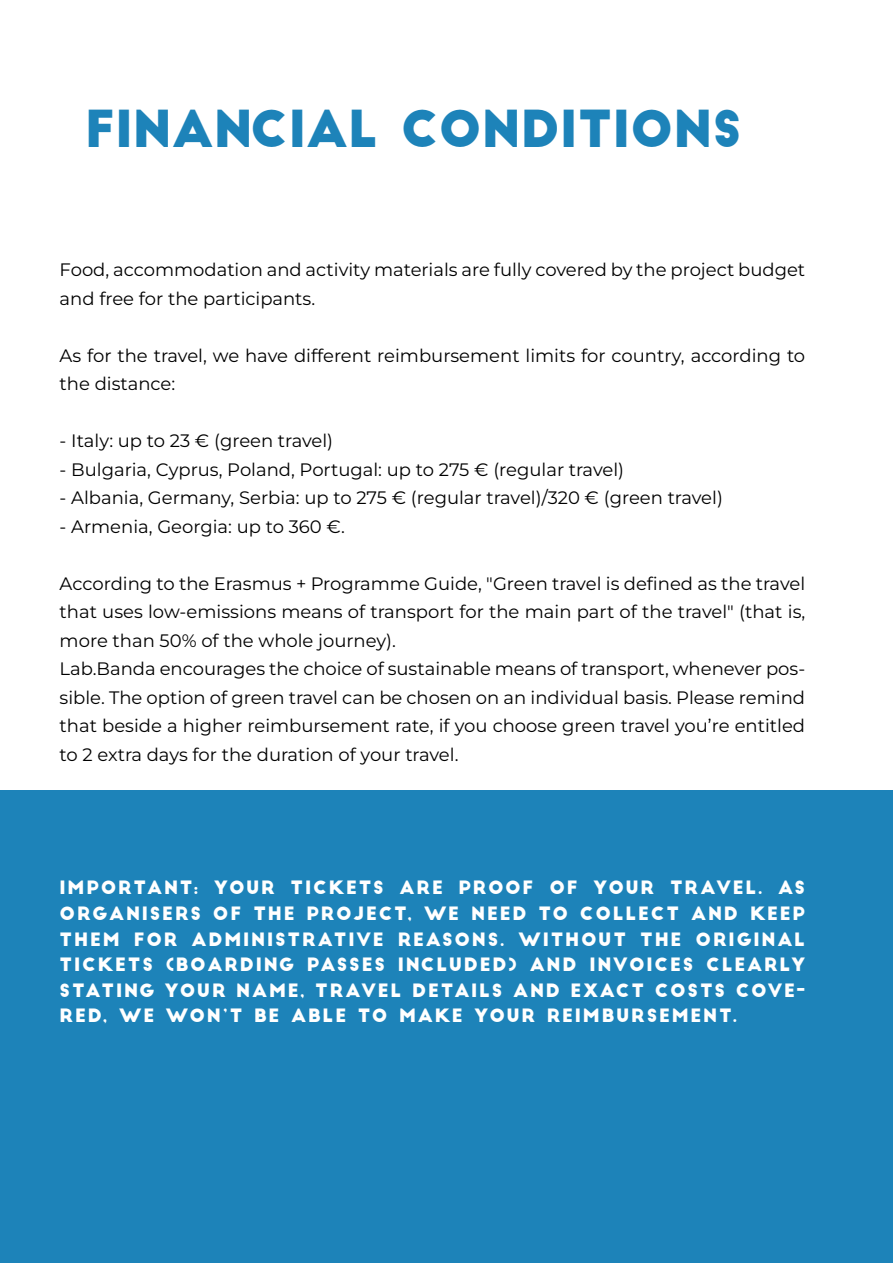
<style>
.page{position:relative;width:893px;height:1263px;background:#fff}
.page>*{position:absolute;margin:0;border:0;box-sizing:border-box;transform-origin:0 0}
.t1{font:49.8px "Big John";color:#1d83b9}
.t2{font:18px/28.5px "Montserrat";color:#000}
.t3{font:18px/25.5px "Big John";letter-spacing:.1em;color:#fff;text-align:justify}
</style>
<div class="page">
<div style="left:0;top:790px;width:893px;height:473px;background:#1d83b9"></div>
<h1 class="t1" style="left:85px;top:106px;width:658px">FINANCIAL CONDITIONS</h1>
<p class="t2" style="left:60px;top:255px;width:747px">Food, accommodation and activity materials are fully covered by the project budget and free for the participants.</p>
<p class="t2" style="left:60px;top:341px;width:747px">As for the travel, we have different reimbursement limits for country, according to the distance:</p>
<p class="t2" style="left:60px;top:426px;width:275px">- Italy: up to 23 € (green travel)</p>
<p class="t2" style="left:60px;top:455px;width:566px">- Bulgaria, Cyprus, Poland, Portugal: up to 275 € (regular travel)</p>
<p class="t2" style="left:60px;top:483px;width:665px">- Albania, Germany, Serbia: up to 275 € (regular travel)/320 € (green travel)</p>
<p class="t2" style="left:60px;top:512px;width:287px">- Armenia, Georgia: up to 360 €.</p>
<p class="t2" style="left:60px;top:569px;width:747px">According to the Erasmus + Programme Guide, "Green travel is defined as the travel that uses low-emissions means of transport for the main part of the travel" (that is, more than 50% of the whole journey).<br>Lab.Banda encourages the choice of sustainable means of transport, whenever pos&shy;sible. The option of green travel can be chosen on an individual basis. Please remind that beside a higher reimbursement rate, if you choose green travel you’re entitled to 2 extra days for the duration of your travel.</p>
<p class="t3" style="left:60px;top:876px;width:747px">IMPORTANT: YOUR TICKETS ARE PROOF OF YOUR TRAVEL. AS ORGANISERS OF THE PROJECT, WE NEED TO COLLECT AND KEEP THEM FOR ADMINISTRATIVE REASONS. WITHOUT THE ORIGINAL TICKETS (BOARDING PASSES INCLUDED) AND INVOICES CLEARLY STATING YOUR NAME, TRAVEL DETAILS AND EXACT COSTS COVE-RED, WE WON’T BE ABLE TO MAKE YOUR REIMBURSEMENT.</p>
</div>
